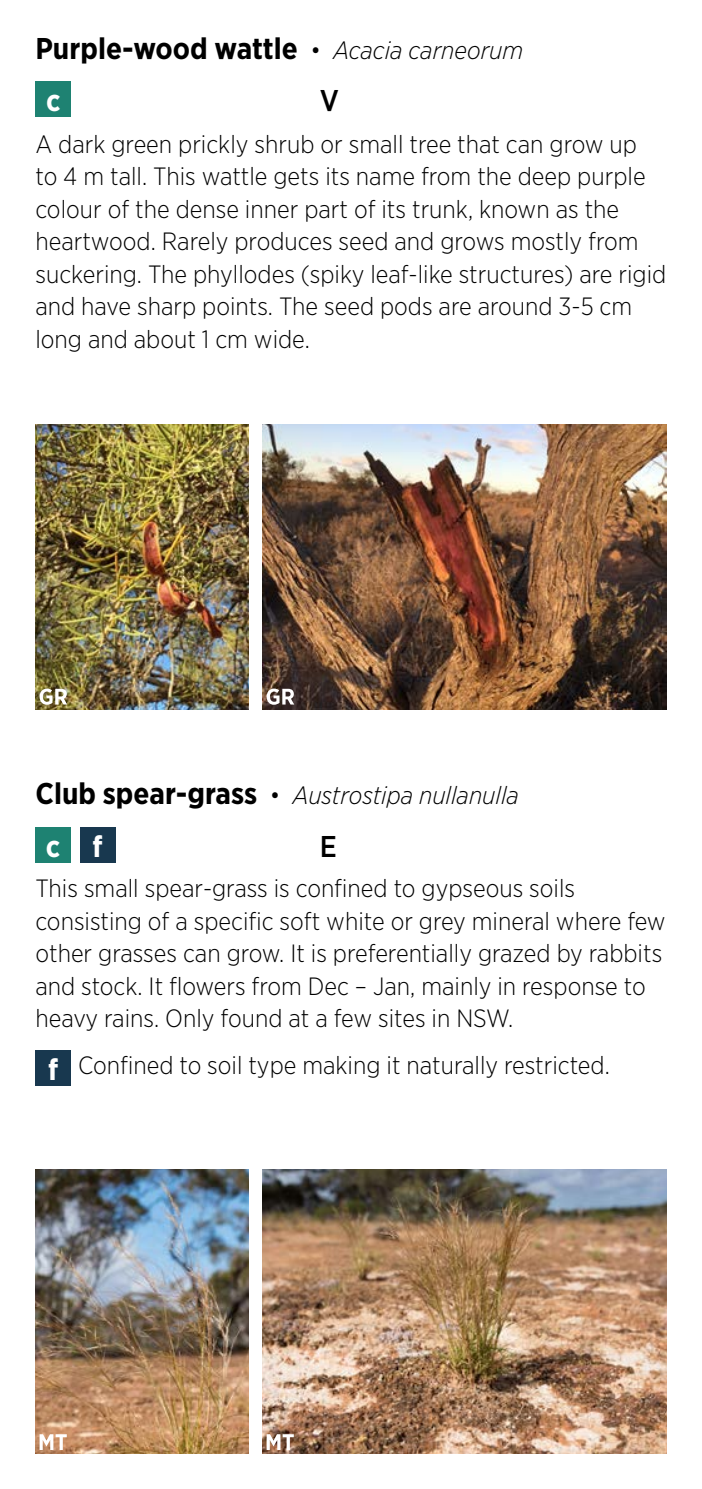
<style>
.page{position:relative;width:702px;height:1489px;background:#fff}
.page>*{position:absolute;margin:0;border:0;box-sizing:border-box;transform-origin:0 0}
._09_Body_Copy_-_Spec{font:700 30px "Gotham Narrow";color:#000}
.t1{font:700 30px "Gotham Narrow";color:#fff}
.t2{font:500 30px "Gotham Narrow";color:#000}
._09_Body_Copy_-_Spec-2{font:300 25px/32.5px "Gotham Narrow";color:#000}
._09_Body_Copy_-_Spec-3{font:italic 300 25px "Gotham Narrow";color:#000}
.s1{font-weight:300;font-size:25px}
.s2{font-weight:300;font-style:italic;font-size:25px}
.s3{font-weight:700;font-style:normal;font-size:30px}
.s4{font-style:normal}
</style>
<div class="page">
<img style="left:35px;top:424px;width:214px;height:285px">
<img style="left:262px;top:1169px;width:404px;height:284px">
<div style="left:35px;top:1049px;width:36px;height:36px;background:#18384f"></div>
<img style="left:35px;top:1169px;width:214px;height:284px">
<img style="left:262px;top:424px;width:404px;height:285px">
<svg style="left:40px;top:1433px;width:27px;height:16px"></svg>
<svg style="left:266px;top:1433px;width:28px;height:16px"></svg>
<svg style="left:40px;top:688px;width:27px;height:16px"></svg>
<svg style="left:266px;top:688px;width:28px;height:16px"></svg>
<div style="left:35px;top:826px;width:36px;height:36px;background:#1e8272"></div>
<div style="left:80px;top:826px;width:35px;height:36px;background:#18384f"></div>
<div style="left:36px;top:81px;width:35px;height:36px;background:#1e8272"></div>
<p class="_09_Body_Copy_-_Spec" style="left:35px;top:30px;width:489px">Purple-wood wattle <span class="s1">•</span> <span class="s2">Acacia carneorum</span></p>
<p class="t1" style="left:46px;top:81px;width:16px">c</p>
<p class="t2" style="left:320px;top:82px;width:21px">V</p>
<p class="_09_Body_Copy_-_Spec-2" style="left:35px;top:127px;width:632px">A dark green prickly shrub or small tree that can grow up<br>to 4 m tall. This wattle gets its name from the deep purple colour of the dense inner part of its trunk, known as the heartwood. Rarely produces seed and grows mostly from suckering. The phyllodes (spiky leaf-like structures) are rigid and have sharp points. The seed pods are around 3-5 cm long and about 1 cm wide.</p>
<p class="_09_Body_Copy_-_Spec-3" style="left:35px;top:779px;width:485px"><span class="s3">Club spear-grass</span> <span class="s4">•</span> Austrostipa nullanulla</p>
<p class="t1" style="left:46px;top:826px;width:58px">c f</p>
<p class="t2" style="left:320px;top:827px;width:19px">E</p>
<p class="_09_Body_Copy_-_Spec-2" style="left:35px;top:871px;width:631px">This small spear-grass is confined to gypseous soils consisting of a specific soft white or grey mineral where few other grasses can grow. It is preferentially grazed by rabbits and stock. It flowers from Dec – Jan, mainly in response to heavy rains. Only found at a few sites in NSW.</p>
<p class="_09_Body_Copy_-_Spec-2" style="left:78px;top:1048px;width:533px">Confined to soil type making it naturally restricted.</p>
<p class="t1" style="left:48px;top:1049px;width:12px">f</p>
</div>
